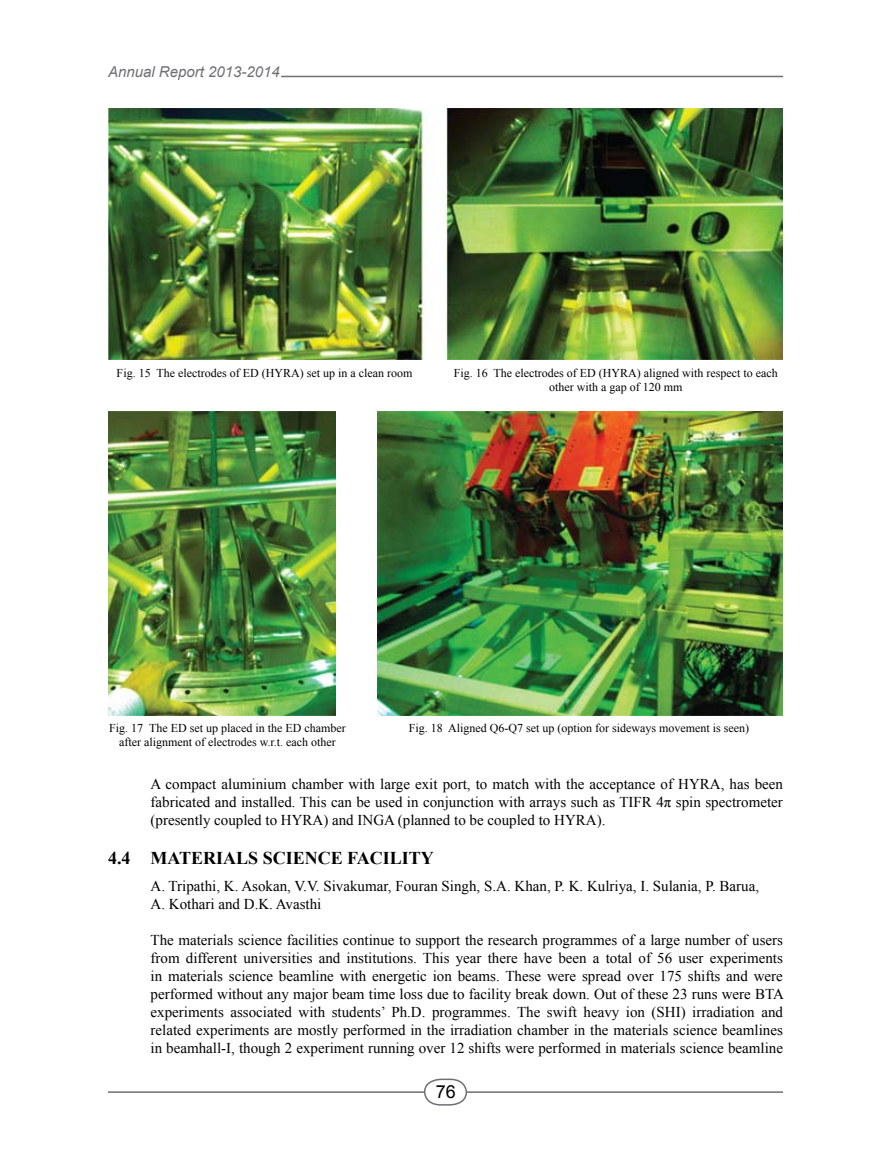
<style>
.page{position:relative;width:891px;height:1161px;background:#fff}
.page>*{position:absolute;margin:0;border:0;box-sizing:border-box;transform-origin:0 0}
.t1{font:700 18px "Times New Roman";color:#000}
.t2{font:18px "Arial";color:#000}
.t3{font:15px/18px "Times New Roman";color:#000;text-align:justify}
.t4{font:italic 15px "Arial";color:#6d6f71}
.t5{font:12px/14.4px "Times New Roman";color:#000;text-align:center}
</style>
<div class="page">
<hr style="left:281px;top:76px;width:502px;height:1px;background:#6d6f71">
<hr style="left:108px;top:1091px;width:675px;height:2px;background:#6d6f71">
<svg style="left:423px;top:1078px;width:45px;height:28px"></svg>
<img style="left:108px;top:108px;width:675px;height:252px">
<img style="left:108px;top:412px;width:228px;height:303px">
<img style="left:377px;top:412px;width:406px;height:303px">
<p class="t4" style="left:108px;top:62px;width:173px">Annual Report 2013-2014</p>
<p class="t5" style="left:117px;top:366px;width:297px">Fig. 15 The electrodes of ED (HYRA) set up in a clean room</p>
<p class="t5" style="left:454px;top:366px;width:326px">Fig. 16 The electrodes of ED (HYRA) aligned with respect to each other with a gap of 120 mm</p>
<p class="t5" style="left:109px;top:720px;width:238px">Fig. 17 The ED set up placed in the ED chamber after alignment of electrodes w.r.t. each other</p>
<p class="t5" style="left:409px;top:720px;width:342px">Fig. 18 Aligned Q6-Q7 set up (option for sideways movement is seen)</p>
<p class="t3" style="left:151px;top:774px;width:634px">A compact aluminium chamber with large exit port, to match with the acceptance of HYRA, has been fabricated and installed. This can be used in conjunction with arrays such as TIFR 4π spin spectrometer (presently coupled to HYRA) and INGA (planned to be coupled to HYRA).</p>
<p class="t1" style="left:108px;top:846px;width:178px">4.4 MATERIALS SCIENCE</p>
<p class="t1" style="left:347px;top:846px;width:34px">FACILIT</p>
<p class="t1" style="left:421px;top:846px;width:14px">Y</p>
<p class="t3" style="left:151px;top:877px;width:610px">A. Tripathi, K. Asokan, V.V. Sivakumar, Fouran Singh, S.A. Khan, P. K. Kulriya, I. Sulania, P. Barua,<br>A. Kothari and D.K. Avasthi</p>
<p class="t3" style="left:151px;top:931px;width:635px">The materials science facilities continue to support the research programmes of a large number of users from different universities and institutions. This year there have been a total of 56 user experiments in materials science beamline with energetic ion beams. These were spread over 175 shifts and were performed without any major beam time loss due to facility break down. Out of these 23 runs were BTA experiments associated with students’ Ph.D. programmes. The swift heavy ion (SHI) irradiation and related experiments are mostly performed in the irradiation chamber in the materials science beamlines in beamhall-I, though 2 experiment running over 12 shifts were performed in materials science beamline</p>
<p class="t2" style="left:436px;top:1080px;width:22px">76</p>
</div>
